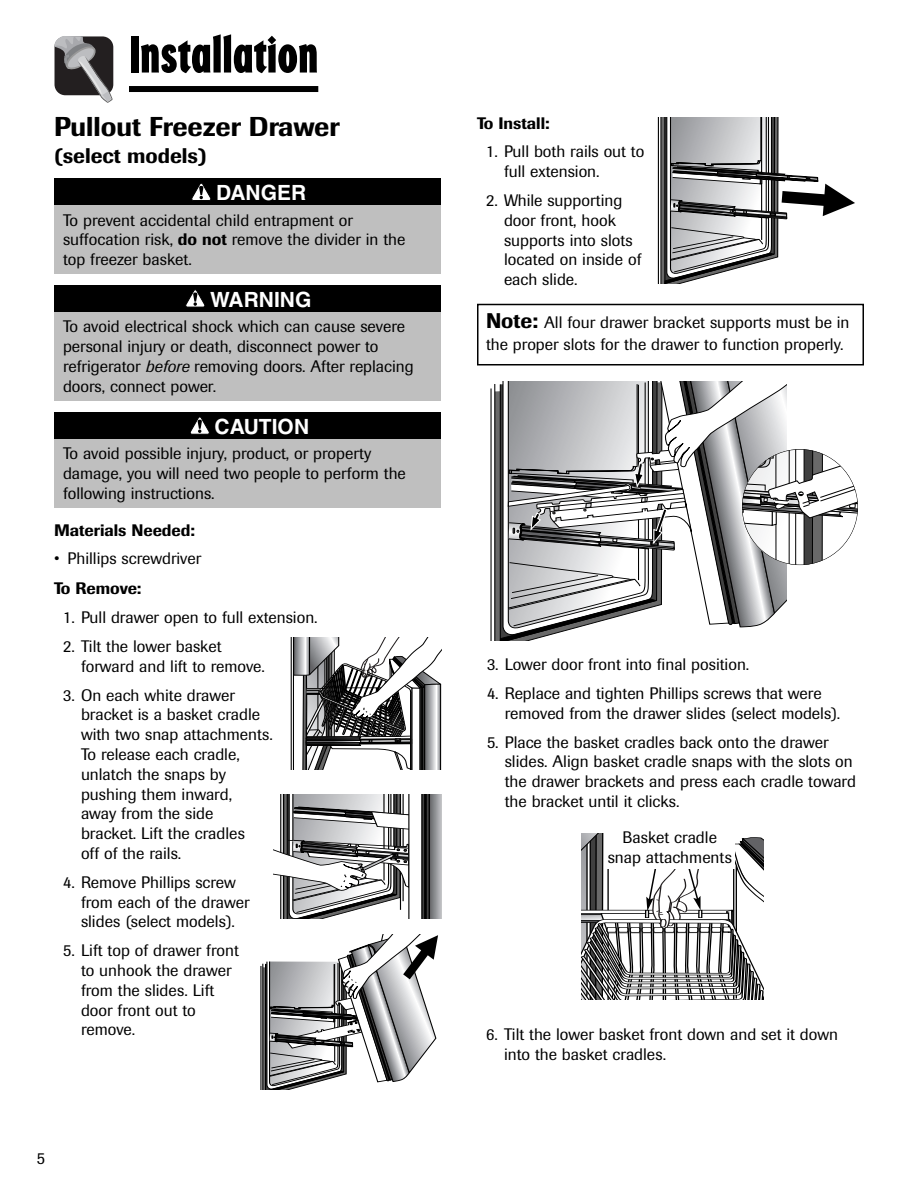
<style>
.page{position:relative;width:918px;height:1188px;background:#fff}
.page>*{position:absolute;margin:0;border:0;box-sizing:border-box;transform-origin:0 0}
.t1{font:54px "Regatta Condensed Plain";color:#000}
.t2{font:500 27px "Imago";color:#000}
.t3{font:700 21px "Helvetica";color:#fff}
.t4{font:500 21px "Imago";color:#000}
.t5{font:16.5px/19.8px "Imago";color:#000}
.t6{font:500 16.5px "Imago";color:#000}
.s1{font-weight:500}
.s2{font-style:italic}
.s3{font-weight:500;font-size:21px}
</style>
<div class="page">
<svg style="left:54px;top:36px;width:59px;height:67px;background:#6e6c6d"></svg>
<div style="left:129px;top:86px;width:189px;height:6px;background:#000"></div>
<div style="left:54px;top:309px;width:387px;height:92px;background:#bfbfbf"></div>
<div style="left:54px;top:285px;width:387px;height:27px;background:#000"></div>
<svg style="left:185px;top:289px;width:20px;height:18px"></svg>
<div style="left:54px;top:202px;width:387px;height:71px;background:#bfbfbf"></div>
<div style="left:54px;top:178px;width:387px;height:27px;background:#000"></div>
<svg style="left:191px;top:183px;width:20px;height:18px"></svg>
<div style="left:54px;top:436px;width:387px;height:72px;background:#bfbfbf"></div>
<div style="left:54px;top:412px;width:387px;height:27px;background:#000"></div>
<svg style="left:190px;top:417px;width:20px;height:18px"></svg>
<hr style="left:261px;top:966px;width:1px;height:123px;background:#000">
<svg style="left:263px;top:935px;width:175px;height:154px"></svg>
<svg style="left:657px;top:117px;width:4px;height:166px"></svg>
<hr style="left:658px;top:117px;width:1px;height:166px;background:#000">
<svg style="left:661px;top:117px;width:194px;height:166px"></svg>
<div style="left:477px;top:304px;width:387px;height:61px;border:2px solid #000"></div>
<svg style="left:290px;top:638px;width:3px;height:131px"></svg>
<hr style="left:291px;top:638px;width:1px;height:131px;background:#000">
<svg style="left:293px;top:638px;width:149px;height:131px"></svg>
<svg style="left:273px;top:794px;width:169px;height:125px"></svg>
<svg style="left:581px;top:833px;width:183px;height:167px"></svg>
<div style="left:605px;top:829px;width:130px;height:39px;background:#fff"></div>
<svg style="left:490px;top:384px;width:5px;height:256px"></svg>
<hr style="left:491px;top:388px;width:1px;height:252px;background:#000">
<svg style="left:495px;top:382px;width:363px;height:258px"></svg>
<h1 class="t1" style="left:129px;top:37px;width:191px">Installation</h1>
<h2 class="t2" style="left:54px;top:117px;width:287px">Pullout Freezer Drawer</h2>
<p class="t4" style="left:54px;top:148px;width:154px">(select models)</p>
<p class="t3" style="left:216px;top:184px;width:92px">DANGER</p>
<p class="t5" style="left:63px;top:211px;width:344px">To prevent accidental child entrapment or suffocation risk, <span class="s1">do not</span> remove the divider in the top freezer basket.</p>
<p class="t3" style="left:210px;top:291px;width:103px">WARNING</p>
<p class="t5" style="left:63px;top:318px;width:352px">To avoid electrical shock which can cause severe personal injury or death, disconnect power to refrigerator <span class="s2">before</span> removing doors. After replacing doors, connect power.</p>
<p class="t3" style="left:215px;top:418px;width:96px">CAUTION</p>
<p class="t5" style="left:63px;top:445px;width:344px">To avoid possible injury, product, or property damage, you will need two people to perform the following instructions.</p>
<p class="t6" style="left:54px;top:524px;width:142px">Materials Needed:</p>
<p class="t5" style="left:54px;top:550px;width:149px">• Phillips screwdriver</p>
<p class="t6" style="left:54px;top:583px;width:89px">To Remove:</p>
<p class="t5" style="left:63px;top:609px;width:256px">1. Pull drawer open to full extension.</p>
<p class="t5" style="left:81px;top:638px;width:185px;text-indent:-18px">2. Tilt the lower basket forward and lift to remove.</p>
<p class="t5" style="left:81px;top:686px;width:193px;text-indent:-18px">3. On each white drawer bracket is a basket cradle with two snap attachments.<br>To release each cradle, unlatch the snaps by pushing them inward,<br>away from the side<br>bracket. Lift the cradles<br>off of the rails.</p>
<p class="t5" style="left:81px;top:874px;width:170px;text-indent:-18px">4. Remove Phillips screw from each of the drawer slides (select models).</p>
<p class="t5" style="left:81px;top:942px;width:159px;text-indent:-18px">5. Lift top of drawer front to unhook the drawer from the slides. Lift door front out to remove.</p>
<p class="t5" style="left:37px;top:1149px;width:10px">5</p>
<p class="t6" style="left:477px;top:117px;width:74px">To Install:</p>
<p class="t5" style="left:504px;top:143px;width:142px;text-indent:-18px">1. Pull both rails out to full extension.</p>
<p class="t5" style="left:504px;top:192px;width:139px;text-indent:-18px">2. While supporting door front, hook supports into slots located on inside of each slide.</p>
<p class="t5" style="left:486px;top:313px;width:365px;line-height:22px"><span class="s3">Note:</span> All four drawer bracket supports must be in the proper slots for the drawer to function properly.</p>
<p class="t5" style="left:487px;top:656px;width:264px">3. Lower door front into final position.</p>
<p class="t5" style="left:505px;top:685px;width:337px;text-indent:-18px">4. Replace and tighten Phillips screws that were removed from the drawer slides (select models).</p>
<p class="t5" style="left:505px;top:733px;width:353px;text-indent:-18px">5. Place the basket cradles back onto the drawer slides. Align basket cradle snaps with the slots on the drawer brackets and press each cradle toward the bracket until it clicks.</p>
<p class="t5" style="left:608px;top:828px;width:126px;text-align:center">Basket cradle snap attachments</p>
<p class="t5" style="left:504px;top:1025px;width:336px;text-indent:-18px">6. Tilt the lower basket front down and set it down into the basket cradles.</p>
</div>
